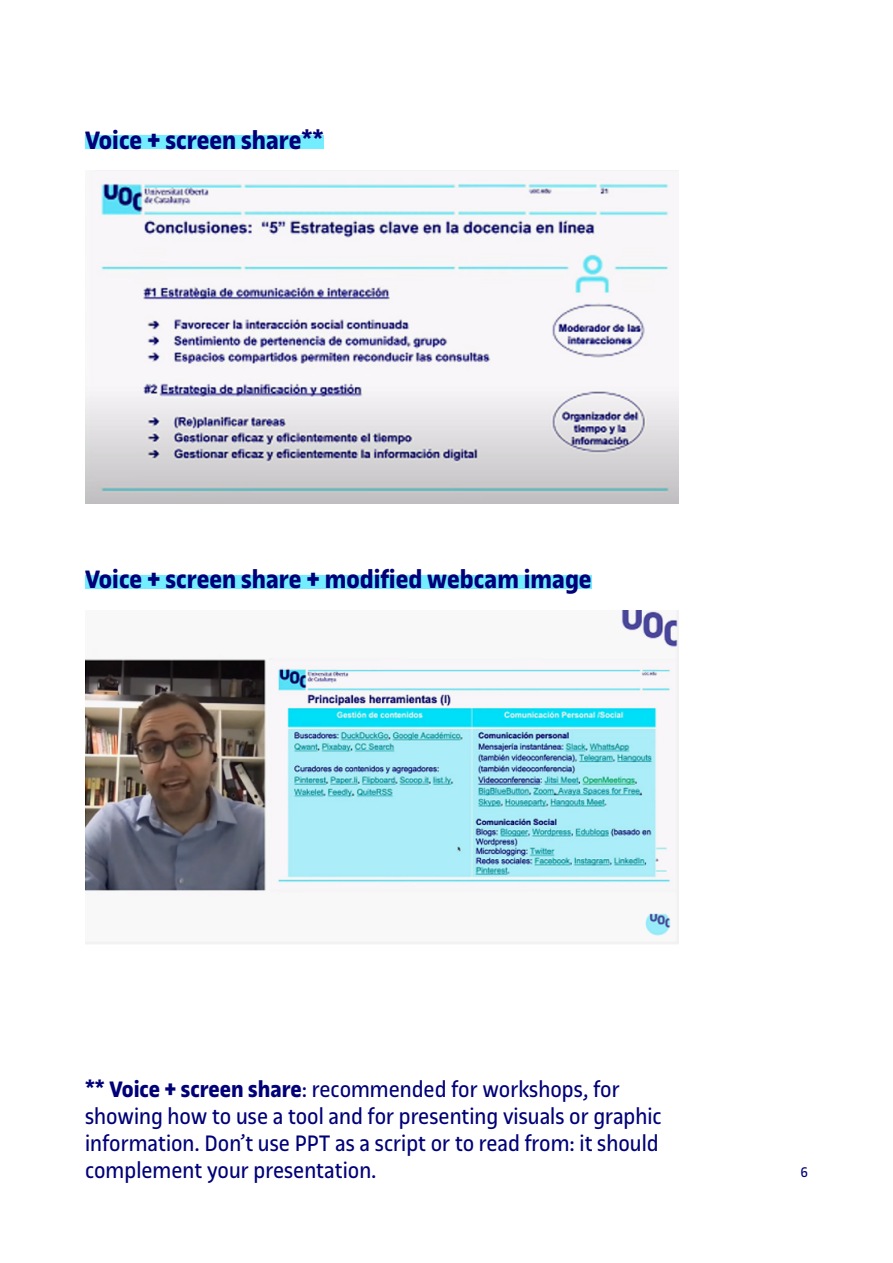
<style>
.page{position:relative;width:893px;height:1263px;background:#fff}
.page>*{position:absolute;margin:0;border:0;box-sizing:border-box;transform-origin:0 0}
.t1{font:700 27px "UOC Sans";color:#000078}
.t2{font:24px/27px "UOC Sans";color:#000078}
.t3{font:15px "UOC Sans";color:#000078}
.s1{font-weight:700}
</style>
<div class="page">
<img style="left:85px;top:170px;width:594px;height:333px">
<div style="left:85px;top:135px;width:239px;height:14px;background:#73edff"></div>
<img style="left:85px;top:611px;width:594px;height:333px">
<div style="left:85px;top:575px;width:507px;height:13px;background:#73edff"></div>
<p class="t1" style="left:85px;top:125px;width:240px">Voice + screen share**</p>
<p class="t1" style="left:85px;top:564px;width:508px">Voice + screen share + modified webcam image</p>
<p class="t2" style="left:85px;top:1076px;width:578px"><span class="s1">** Voice + screen share</span>: recommended for workshops, for showing how to use a tool and for presenting visuals or graphic information. Don’t use PPT as a script or to read from: it should complement your presentation.</p>
<p class="t3" style="left:800px;top:1164px;width:9px">6</p>
</div>
